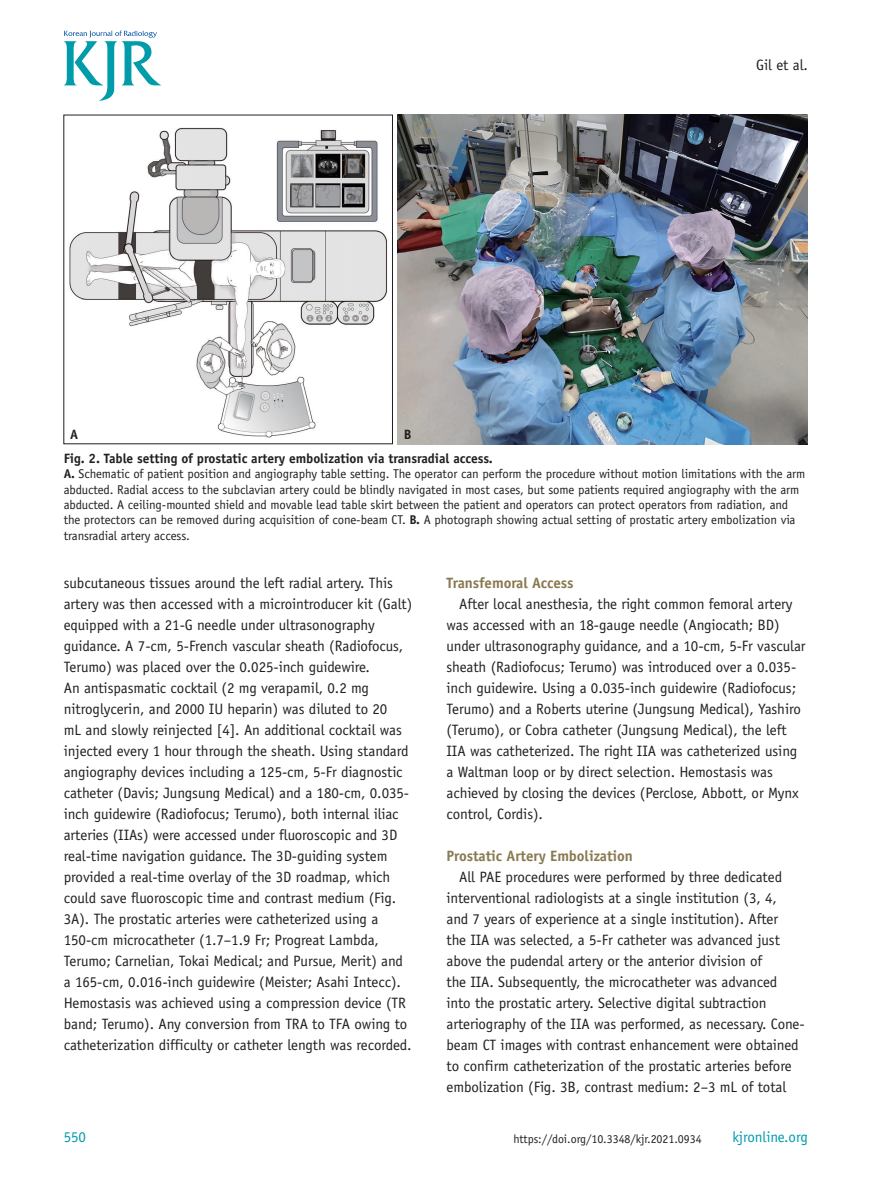
<style>
.page{position:relative;width:893px;height:1191px;background:#fff}
.page>*{position:absolute;margin:0;border:0;box-sizing:border-box;transform-origin:0 0}
.t1{font:15px/21px "Officina Sans Std";letter-spacing:-.005em;color:#231f20}
.t2{font:700 15px "Officina Sans Std";letter-spacing:-.005em;color:#887a51}
.t3{font:15px "Officina Sans Std";letter-spacing:-.005em;color:#009caa}
.t4{font:700 13.5px "Officina Sans Std";letter-spacing:-.005em;color:#231f20}
.t5{font:12.75px/15.3px "Officina Sans Std";letter-spacing:-.005em;color:#231f20}
.t6{font:12px "Officina Sans Std";letter-spacing:-.005em;color:#231f20}
.s1{font-weight:700}
</style>
<div class="page">
<svg style="left:64px;top:31px;width:97px;height:70px"></svg>
<img style="left:69px;top:127px;width:319px;height:311px">
<img style="left:397px;top:115px;width:411px;height:329px">
<p class="t4" style="left:70px;top:426px;width:10px">A</p>
<p class="t4" style="left:404px;top:426px;width:9px">B</p>
<p class="t1" style="left:756px;top:54px;width:53px">Gil et al.</p>
<p class="t4" style="left:64px;top:450px;width:431px">Fig. 2. Table setting of prostatic artery embolization via transradial access.</p>
<p class="t5" style="left:64px;top:466px;width:743px"><span class="s1">A.</span> Schematic of patient position and angiography table setting. The operator can perform the procedure without motion limitations with the arm abducted. Radial access to the subclavian artery could be blindly navigated in most cases, but some patients required angiography with the arm abducted. A ceiling-mounted shield and movable lead table skirt between the patient and operators can protect operators from radiation, and the protectors can be removed during acquisition of cone-beam CT. <span class="s1">B.</span> A photograph showing actual setting of prostatic artery embolization via transradial artery access.</p>
<p class="t1" style="left:64px;top:572px;width:350px">subcutaneous tissues around the left radial artery. This artery was then accessed with a microintroducer kit (Galt) equipped with a 21-G needle under ultrasonography guidance. A 7-cm, 5-French vascular sheath (Radiofocus, Terumo) was placed over the 0.025-inch guidewire.<br>An antispasmatic cocktail (2 mg verapamil, 0.2 mg nitroglycerin, and 2000 IU heparin) was diluted to 20<br>mL and slowly reinjected [4]. An additional cocktail was injected every 1 hour through the sheath. Using standard angiography devices including a 125-cm, 5-Fr diagnostic catheter (Davis; Jungsung Medical) and a 180-cm, 0.035- inch guidewire (Radiofocus; Terumo), both internal iliac arteries (IIAs) were accessed under fluoroscopic and 3D real-time navigation guidance. The 3D-guiding system provided a real-time overlay of the 3D roadmap, which could save fluoroscopic time and contrast medium (Fig.<br>3A). The prostatic arteries were catheterized using a 150-cm microcatheter (1.7–1.9 Fr; Progreat Lambda, Terumo; Carnelian, Tokai Medical; and Pursue, Merit) and a 165-cm, 0.016-inch guidewire (Meister; Asahi Intecc).<br>Hemostasis was achieved using a compression device (TR band; Terumo). Any conversion from TRA to TFA owing to catheterization difficulty or catheter length was recorded.</p>
<p class="t2" style="left:446px;top:574px;width:129px">Transfemoral Access</p>
<p class="t1" style="left:446px;top:593px;width:361px;text-indent:13px">After local anesthesia, the right common femoral artery was accessed with an 18-gauge needle (Angiocath; BD) under ultrasonography guidance, and a 10-cm, 5-Fr vascular sheath (Radiofocus; Terumo) was introduced over a 0.035- inch guidewire. Using a 0.035-inch guidewire (Radiofocus; Terumo) and a Roberts uterine (Jungsung Medical), Yashiro (Terumo), or Cobra catheter (Jungsung Medical), the left IIA was catheterized. The right IIA was catheterized using a Waltman loop or by direct selection. Hemostasis was achieved by closing the devices (Perclose, Abbott, or Mynx control, Cordis).</p>
<p class="t2" style="left:446px;top:847px;width:188px">Prostatic Artery Embolization</p>
<p class="t1" style="left:446px;top:866px;width:360px;text-indent:13px">All PAE procedures were performed by three dedicated interventional radiologists at a single institution (3, 4,<br>and 7 years of experience at a single institution). After<br>the IIA was selected, a 5-Fr catheter was advanced just above the pudendal artery or the anterior division of<br>the IIA. Subsequently, the microcatheter was advanced into the prostatic artery. Selective digital subtraction arteriography of the IIA was performed, as necessary. Cone&shy;beam CT images with contrast enhancement were obtained to confirm catheterization of the prostatic arteries before embolization (Fig. 3B, contrast medium: 2–3 mL of total</p>
<p class="t3" style="left:64px;top:1128px;width:24px">550</p>
<p class="t6" style="left:513px;top:1132px;width:190px">https://doi.org/10.3348/kjr.2021.0934</p>
<p class="t3" style="left:732px;top:1128px;width:77px">kjronline.org</p>
</div>
